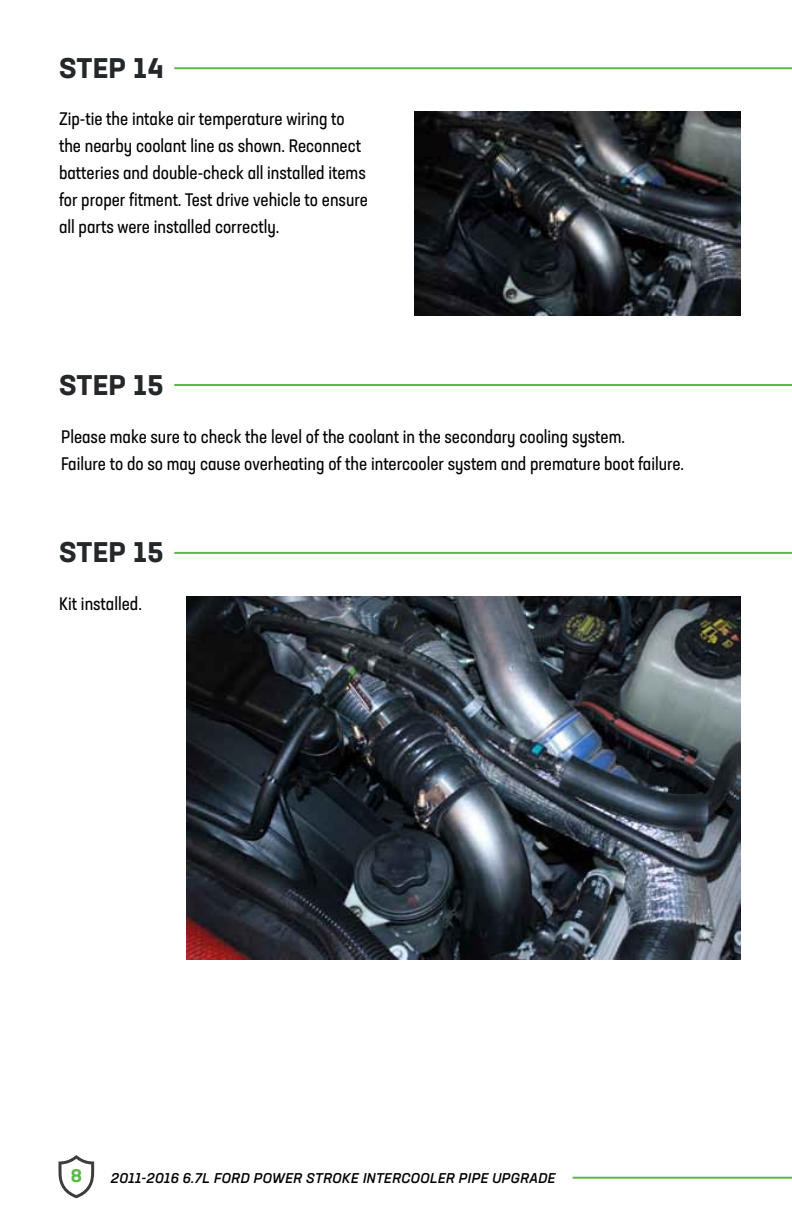
<style>
.page{position:relative;width:792px;height:1224px;background:#fff}
.page>*{position:absolute;margin:0;border:0;box-sizing:border-box;transform-origin:0 0}
.t1{font:700 28px "Neusa Next Std";letter-spacing:.025em;color:#24282b}
.t2{font:condensed 18px/27px "Neusa Next Std";color:#000}
.t3{font:700 18px "Neusa Next Std";color:#5bba47}
.t4{font:italic 500 14px "Neusa Next Std";letter-spacing:.035em;color:#000}
</style>
<div class="page">
<svg style="left:58px;top:1155px;width:36px;height:43px"></svg>
<hr style="left:573px;top:1177px;width:219px;height:2px;background:#5bba47">
<img style="left:187px;top:596px;width:553px;height:363px">
<img style="left:415px;top:111px;width:325px;height:205px">
<hr style="left:174px;top:67px;width:618px;height:2px;background:#5bba47">
<hr style="left:174px;top:552px;width:618px;height:2px;background:#5bba47">
<hr style="left:174px;top:384px;width:618px;height:2px;background:#5bba47">
<h1 class="t1" style="left:59px;top:50px;width:106px">STEP 14</h1>
<p class="t2" style="left:59px;top:105px;width:310px">Zip-tie the intake air temperature wiring to the nearby coolant line as shown. Reconnect batteries and double-check all installed items for proper fitment. Test drive vehicle to ensure all parts were installed correctly.</p>
<h1 class="t1" style="left:59px;top:367px;width:106px">STEP 15</h1>
<p class="t2" style="left:61px;top:423px;width:625px">Please make sure to check the level of the coolant in the secondary cooling system.<br>Failure to do so may cause overheating of the intercooler system and premature boot failure.</p>
<h1 class="t1" style="left:59px;top:534px;width:106px">STEP 15</h1>
<p class="t2" style="left:59px;top:590px;width:84px">Kit installed.</p>
<p class="t3" style="left:71px;top:1164px;width:13px">8</p>
<p class="t4" style="left:111px;top:1169px;width:446px">2011-2016 6.7L FORD POWER STROKE INTERCOOLER PIPE UPGRADE</p>
</div>
